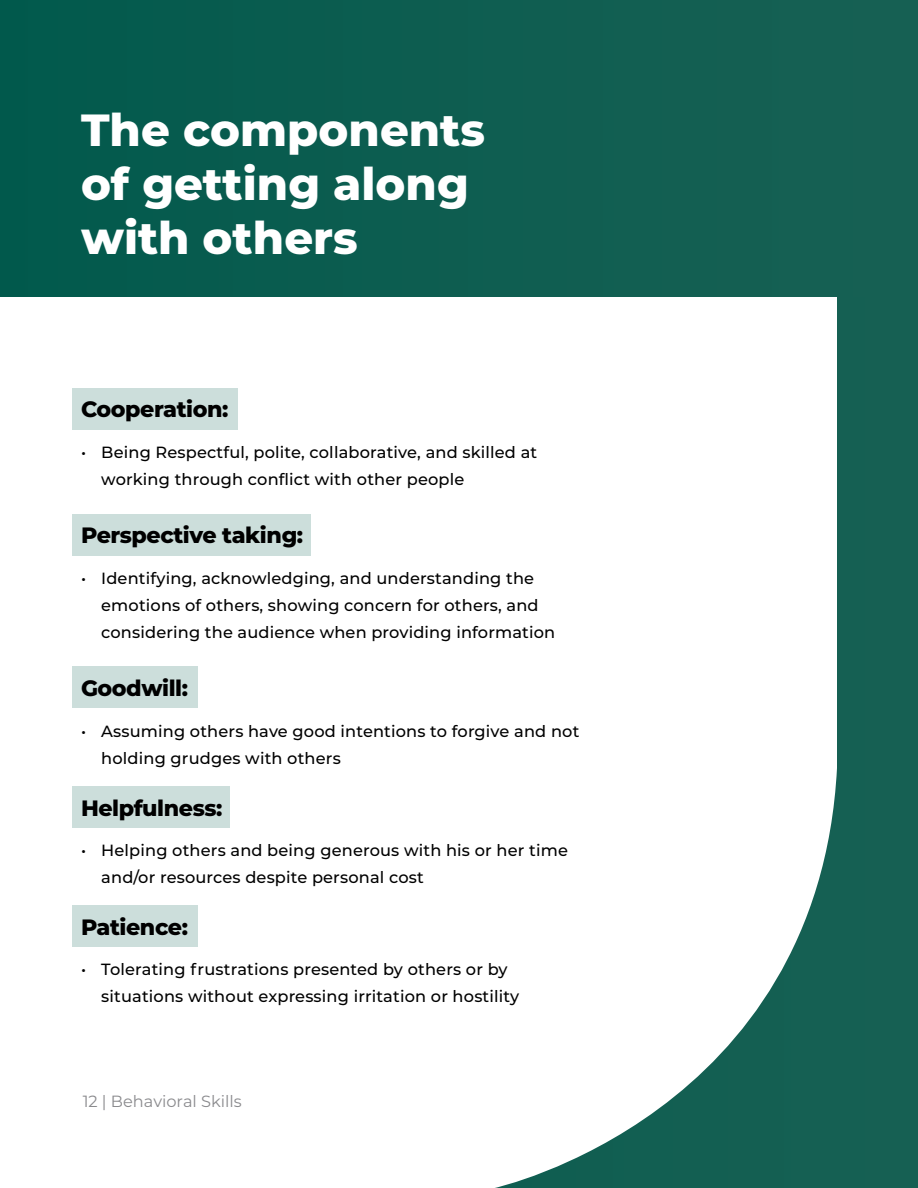
<style>
.page{position:relative;width:918px;height:1188px;background:#166053}
.page>*{position:absolute;margin:0;border:0;box-sizing:border-box;transform-origin:0 0}
.t1{font:800 45px/54px "Montserrat";color:#fff}
.t2{font:800 22.2px "Montserrat";letter-spacing:-.02em;color:#000}
.t3{font:500 16.2px/27px "Montserrat";letter-spacing:.01em;color:#000}
.t4{font:16.2px "Montserrat";color:#8a8a8d}
</style>
<div class="page">
<div style="left:0;top:297px;width:837px;height:891px;background:#fff"></div>
<div style="left:0;top:0;width:918px;height:297px;background:#0e5d50"></div>
<div style="left:72px;top:388px;width:166px;height:41px;background:#ccdedb"></div>
<div style="left:72px;top:514px;width:238px;height:41px;background:#ccdedb"></div>
<div style="left:72px;top:667px;width:126px;height:41px;background:#ccdedb"></div>
<div style="left:72px;top:786px;width:158px;height:41px;background:#ccdedb"></div>
<div style="left:72px;top:906px;width:126px;height:41px;background:#ccdedb"></div>
<h1 class="t1" style="left:81px;top:100px;width:405px">The components of getting along with others</h1>
<h2 class="t2" style="left:81px;top:393px;width:149px">Cooperation:</h2>
<p class="t3" style="left:101px;top:438px;width:437px;text-indent:-20px">• Being Respectful, polite, collaborative, and skilled at working through conflict with other people</p>
<h2 class="t2" style="left:81px;top:519px;width:224px">Perspective taking:</h2>
<p class="t3" style="left:101px;top:564px;width:456px;text-indent:-20px">• Identifying, acknowledging, and understanding the emotions of others, showing concern for others, and considering the audience when providing information</p>
<h2 class="t2" style="left:81px;top:672px;width:108px">Goodwill:</h2>
<p class="t3" style="left:101px;top:717px;width:480px;text-indent:-20px">• Assuming others have good intentions to forgive and not holding grudges with others</p>
<h2 class="t2" style="left:81px;top:791px;width:143px">Helpfulness:</h2>
<p class="t3" style="left:101px;top:836px;width:468px;text-indent:-20px">• Helping others and being generous with his or her time and/or resources despite personal cost</p>
<h2 class="t2" style="left:81px;top:911px;width:108px">Patience:</h2>
<p class="t3" style="left:101px;top:955px;width:420px;text-indent:-20px">• Tolerating frustrations presented by others or by situations without expressing irritation or hostility</p>
<p class="t4" style="left:83px;top:1090px;width:161px">12 | Behavioral Skills</p>
</div>
